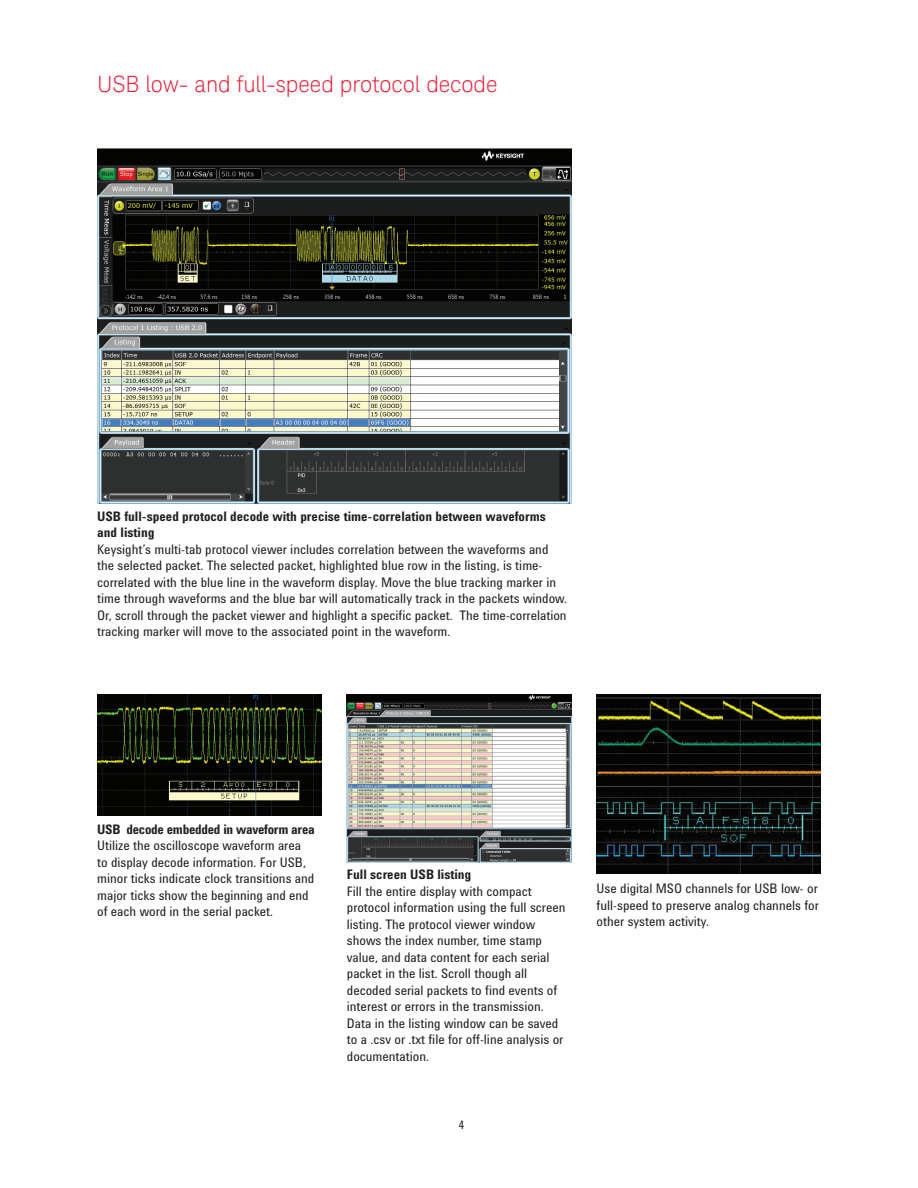
<style>
.page{position:relative;width:918px;height:1188px;background:#fff}
.page>*{position:absolute;margin:0;border:0;box-sizing:border-box;transform-origin:0 0}
.t1{font:300 22.5px "Keysight Sans";letter-spacing:-.005em;color:#ed1a36}
.t2{font:13.5px/16.5px "Agilent Condensed CFF";color:#231f20}
.t3{font:700 13.5px/16.5px "Agilent Condensed CFF";color:#231f20}
.t4{font:700 13.5px "Agilent Condensed CFF";letter-spacing:-.02em;color:#231f20}
.t5{font:12px "Agilent Condensed CFF";color:#231f20}
</style>
<div class="page">
<img style="left:597px;top:694px;width:224px;height:180px">
<img style="left:98px;top:149px;width:473px;height:355px">
<img style="left:97px;top:695px;width:224px;height:121px">
<img style="left:347px;top:695px;width:224px;height:168px">
<h1 class="t1" style="left:97px;top:71px;width:402px">USB low- and full-speed protocol decode</h1>
<p class="t3" style="left:97px;top:507px;width:450px">USB full-speed protocol decode with precise time-correlation between waveforms and listing</p>
<p class="t2" style="left:97px;top:540px;width:471px">Keysight’s multi-tab protocol viewer includes correlation between the waveforms and the selected packet. The selected packet, highlighted blue row in the listing, is time&shy;correlated with the blue line in the waveform display. Move the blue tracking marker in time through waveforms and the blue bar will automatically track in the packets window.<br>Or, scroll through the packet viewer and highlight a specific packet. The time-correlation tracking marker will move to the associated point in the waveform.</p>
<p class="t4" style="left:97px;top:819px;width:219px">USB decode embedded in waveform area</p>
<p class="t2" style="left:97px;top:837px;width:219px">Utilize the oscilloscope waveform area to display decode information. For USB, minor ticks indicate clock transitions and major ticks show the beginning and end of each word in the serial packet.</p>
<p class="t3" style="left:347px;top:866px;width:126px">Full screen USB listing</p>
<p class="t2" style="left:347px;top:883px;width:220px">Fill the entire display with compact protocol information using the full screen listing. The protocol viewer window shows the index number, time stamp value, and data content for each serial packet in the list. Scroll though all decoded serial packets to find events of interest or errors in the transmission.<br>Data in the listing window can be saved to a .csv or .txt file for off-line analysis or documentation.</p>
<p class="t2" style="left:597px;top:880px;width:224px;text-align:justify">Use digital MSO channels for USB low- or full-speed to preserve analog channels for other system activity.</p>
<p class="t5" style="left:459px;top:1115px;width:7px">4</p>
</div>
